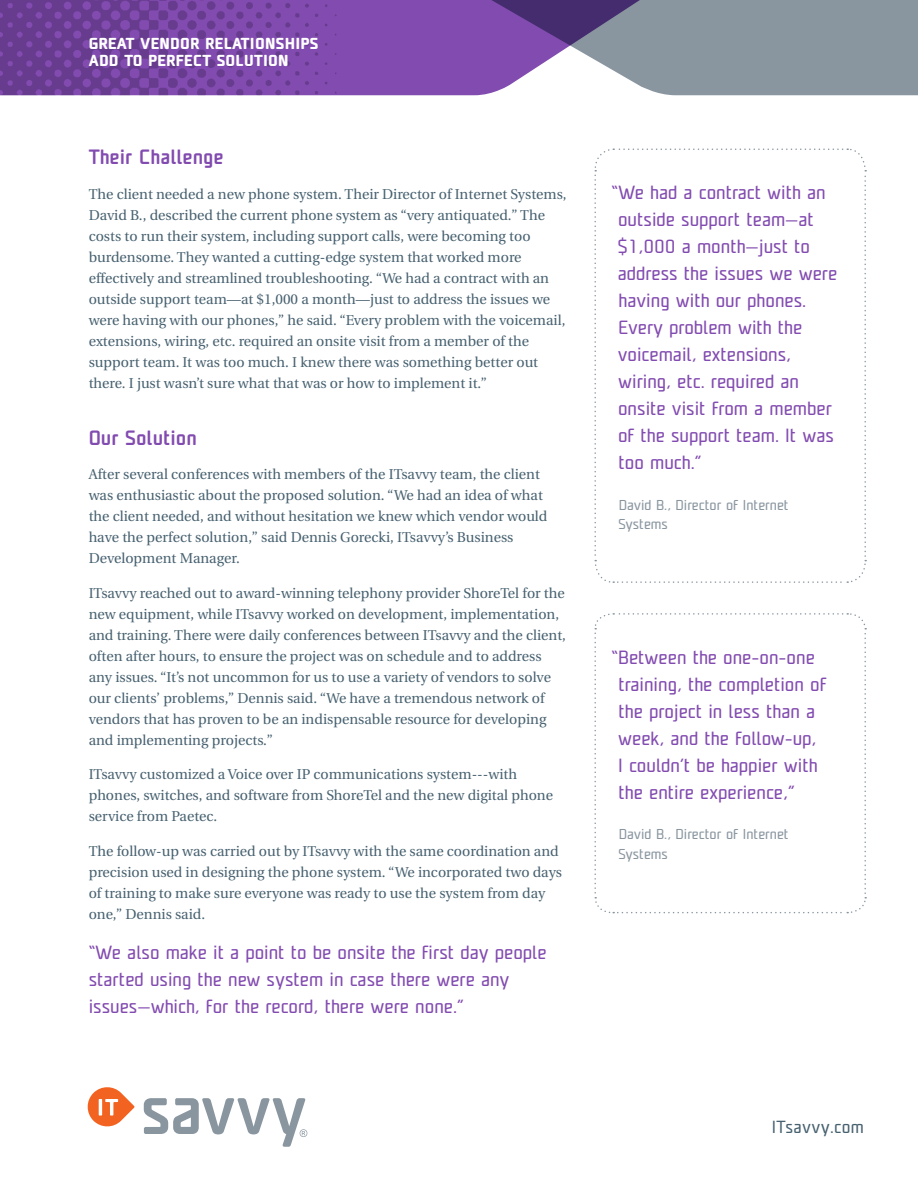
<style>
.page{position:relative;width:918px;height:1188px;background:#fff}
.page>*{position:absolute;margin:0;border:0;box-sizing:border-box;transform-origin:0 0}
.t1{font:500 19.5px "Unicod Sans";color:#824bb0}
.t2{font:18px/27px "Unicod Sans";color:#824bb0}
.t3{font:16.5px "Unicod Sans";letter-spacing:.02em;color:#476170}
.t4{font:700 15px/16.5px "Unicod Sans";letter-spacing:.02em;color:#fff}
.t5{font:14.25px/21px "Utopia";color:#476170}
.t6{font:13.5px/19.5px "Unicod Sans";color:#8996a0}
</style>
<div class="page">
<svg style="left:594px;top:148px;width:273px;height:435px"></svg>
<svg style="left:594px;top:613px;width:273px;height:301px"></svg>
<div style="left:403px;top:0;width:73px;height:95px;background:#824bb0"></div>
<img style="left:0;top:0;width:403px;height:95px">
<svg style="left:476px;top:0;width:442px;height:95px;background:#8e8ea7"></svg>
<svg style="left:88px;top:1087px;width:47px;height:40px"></svg>
<svg style="left:144px;top:1098px;width:163px;height:49px"></svg>
<p class="t4" style="left:89px;top:34px;width:231px">GREAT VENDOR RELATIONSHIPS<br>ADD TO PERFECT SOLUTION</p>
<p class="t1" style="left:89px;top:144px;width:137px">Their Challenge</p>
<p class="t5" style="left:89px;top:183px;width:479px">The client needed a new phone system. Their Director of Internet Systems, David B., described the current phone system as “very antiquated.” The costs to run their system, including support calls, were becoming too burdensome. They wanted a cutting-edge system that worked more effectively and streamlined troubleshooting. “We had a contract with an outside support team—at $1,000 a month—just to address the issues we were having with our phones,” he said. “Every problem with the voicemail, extensions, wiring, etc. required an onsite visit from a member of the support team. It was too much. I knew there was something better out there. I just wasn’t sure what that was or how to implement it.”</p>
<p class="t1" style="left:89px;top:424px;width:110px">Our Solution</p>
<p class="t5" style="left:89px;top:464px;width:460px">After several conferences with members of the ITsavvy team, the client was enthusiastic about the proposed solution. “We had an idea of what the client needed, and without hesitation we knew which vendor would have the perfect solution,” said Dennis Gorecki, ITsavvy’s Business Development Manager.</p>
<p class="t5" style="left:89px;top:582px;width:479px">ITsavvy reached out to award-winning telephony provider ShoreTel for the new equipment, while ITsavvy worked on development, implementation, and training. There were daily conferences between ITsavvy and the client, often after hours, to ensure the project was on schedule and to address any issues. “It’s not uncommon for us to use a variety of vendors to solve our clients’ problems,” Dennis said. “We have a tremendous network of vendors that has proven to be an indispensable resource for developing and implementing projects.”</p>
<p class="t5" style="left:89px;top:764px;width:466px">ITsavvy customized a Voice over IP communications system---with phones, switches, and software from ShoreTel and the new digital phone service from Paetec.</p>
<p class="t5" style="left:89px;top:840px;width:475px">The follow-up was carried out by ITsavvy with the same coordination and precision used in designing the phone system. “We incorporated two days of training to make sure everyone was ready to use the system from day one,” Dennis said.</p>
<p class="t2" style="left:89px;top:938px;width:460px">“We also make it a point to be onsite the first day people started using the new system in case there were any issues—which, for the record, there were none.”</p>
<p class="t2" style="left:618px;top:178px;width:221px;text-indent:-6px">“We had a contract with an outside support team—at $1,000 a month—just to address the issues we were having with our phones.<br>Every problem with the voicemail, extensions, wiring, etc. required an onsite visit from a member of the support team. It was too much.”</p>
<p class="t6" style="left:618px;top:494px;width:172px">David B., Director of Internet<br>Systems</p>
<p class="t2" style="left:618px;top:643px;width:210px;text-indent:-7px">“Between the one-on-one training, the completion of the project in less than a week, and the follow-up,<br>I couldn’t be happier with the entire experience,”</p>
<p class="t6" style="left:618px;top:824px;width:172px">David B., Director of Internet<br>Systems</p>
<p class="t3" style="left:772px;top:1116px;width:94px">ITsavvy.com</p>
</div>
